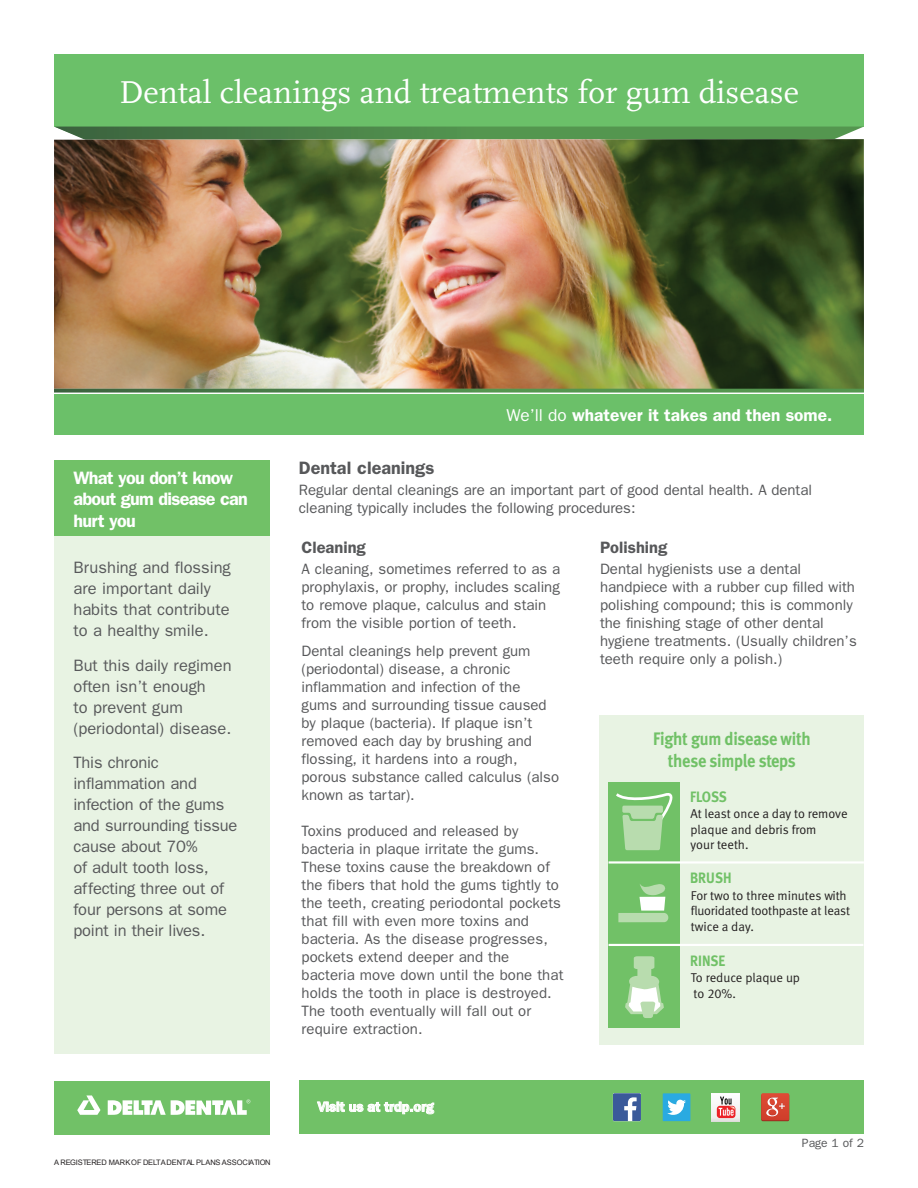
<style>
.page{position:relative;width:918px;height:1188px;background:#fff}
.page>*{position:absolute;margin:0;border:0;box-sizing:border-box;transform-origin:0 0}
.t1{font:33px "Scala";color:#fff}
.t2{font:600 18px/21.6px "Franklin Gothic";letter-spacing:-.04em;color:#fff}
.t3{font:18px/21px "Meta Bold LF";letter-spacing:-.015em;color:#71c167;text-align:center;scale:.91 1}
.t4{font:600 18px "Franklin Gothic";color:#57585a}
.t5{font:600 17.25px "Franklin Gothic";color:#fff}
.t6{font:16.5px/21px "Franklin Gothic";color:#57585a}
.t7{font:600 16.5px "Franklin Gothic";color:#57585a}
.t8{font:15px/18px "Franklin Gothic";color:#57585a}
.t9{font:15px "Meta Bold LF";color:#71c167;scale:.91 1}
.t10{font:600 13.5px "Franklin Gothic IT Cby BT";color:#fff}
.t11{font:12.75px/15.3px "Meta Normal LF";color:#231f20}
.t12{font:12px "Franklin Gothic";color:#57585a}
.t13{font:7.5px "Arial";color:#231f20}
.s1{font-weight:400}
</style>
<div class="page">
<div style="left:54px;top:54px;width:810px;height:73px;background:#6bc069"></div>
<svg style="left:55px;top:127px;width:808px;height:12px;background:#538c51"></svg>
<div style="left:54px;top:394px;width:810px;height:41px;background:#6bc069"></div>
<div style="left:54px;top:535px;width:216px;height:519px;background:#e8f3e3"></div>
<div style="left:54px;top:460px;width:216px;height:76px;background:#71c167"></div>
<img style="left:54px;top:139px;width:810px;height:250px">
<svg style="left:54px;top:389px;width:810px;height:4px;background:#61955e"></svg>
<div style="left:599px;top:715px;width:264px;height:330px;background:#e8f3e3"></div>
<div style="left:609px;top:782px;width:71px;height:81px;background:#71c167"></div>
<div style="left:609px;top:863px;width:71px;height:82px;background:#71c167"></div>
<div style="left:609px;top:946px;width:71px;height:82px;background:#71c167"></div>
<hr style="left:609px;top:944px;width:254px;height:2px;background:#fff">
<hr style="left:609px;top:861px;width:255px;height:3px;background:#fff">
<svg style="left:618px;top:884px;width:50px;height:38px"></svg>
<svg style="left:625px;top:956px;width:39px;height:62px"></svg>
<svg style="left:616px;top:793px;width:57px;height:57px"></svg>
<div style="left:300px;top:1081px;width:564px;height:53px;background:#71c167"></div>
<svg style="left:317px;top:1101px;width:118px;height:14px"></svg>
<svg style="left:613px;top:1093px;width:28px;height:28px"></svg>
<svg style="left:663px;top:1093px;width:28px;height:28px"></svg>
<svg style="left:712px;top:1093px;width:28px;height:28px"></svg>
<svg style="left:761px;top:1094px;width:28px;height:27px"></svg>
<svg style="left:761px;top:1093px;width:28px;height:27px"></svg>
<div style="left:54px;top:1081px;width:216px;height:53px;background:#71c167"></div>
<svg style="left:77px;top:1095px;width:24px;height:20px"></svg>
<svg style="left:108px;top:1099px;width:142px;height:16px"></svg>
<p class="t1" style="left:119px;top:74px;width:681px">Dental cleanings and treatments for gum disease</p>
<p class="t2" style="left:74px;top:466px;width:176px">What you don’t know about gum disease can hurt you</p>
<p class="t6" style="left:74px;top:557px;width:159px">Brushing and flossing are important daily habits that contribute to a healthy smile.</p>
<p class="t6" style="left:74px;top:654px;width:160px">But this daily regimen often isn’t enough<br>to prevent gum (periodontal) disease.</p>
<p class="t6" style="left:74px;top:752px;width:165px">This chronic inflammation and infection of the gums and surrounding tissue cause about 70%<br>of adult tooth loss, affecting three out of four persons at some point in their lives.</p>
<p class="t13" style="left:54px;top:1158px;width:218px">A REGISTERED MARK OF DELTA DENTAL PLANS ASSOCIATION</p>
<p class="t5" style="left:507px;top:405px;width:327px"><span class="s1">We’ll do</span> whatever it takes and then some.</p>
<p class="t4" style="left:299px;top:458px;width:137px">Dental cleanings</p>
<p class="t8" style="left:299px;top:481px;width:515px">Regular dental cleanings are an important part of good dental health. A dental cleaning typically includes the following procedures:</p>
<p class="t7" style="left:302px;top:538px;width:66px">Cleaning</p>
<p class="t8" style="left:302px;top:560px;width:260px">A cleaning, sometimes referred to as a prophylaxis, or prophy, includes scaling to remove plaque, calculus and stain from the visible portion of teeth.</p>
<p class="t8" style="left:302px;top:642px;width:259px">Dental cleanings help prevent gum (periodontal) disease, a chronic inflammation and infection of the gums and surrounding tissue caused by plaque (bacteria). If plaque isn’t removed each day by brushing and flossing, it hardens into a rough, porous substance called calculus (also known as tartar).</p>
<p class="t8" style="left:302px;top:822px;width:263px">Toxins produced and released by bacteria in plaque irritate the gums.<br>These toxins cause the breakdown of the fibers that hold the gums tightly to the teeth, creating periodontal pockets that fill with even more toxins and bacteria. As the disease progresses, pockets extend deeper and the bacteria move down until the bone that holds the tooth in place is destroyed.<br>The tooth eventually will fall out or require extraction.</p>
<p class="t10" style="left:318px;top:1098px;width:118px">Visit us at trdp.org</p>
<p class="t7" style="left:600px;top:538px;width:69px">Polishing</p>
<p class="t8" style="left:600px;top:560px;width:258px">Dental hygienists use a dental handpiece with a rubber cup filled with polishing compound; this is commonly the finishing stage of other dental hygiene treatments. (Usually children’s teeth require only a polish.)</p>
<p class="t3" style="left:653px;top:728px;width:175px">Fight gum disease with these simple steps</p>
<p class="t9" style="left:690px;top:787px;width:42px">FLOSS</p>
<p class="t11" style="left:691px;top:806px;width:159px">At least once a day to remove plaque and debris from<br>your teeth.</p>
<p class="t9" style="left:690px;top:869px;width:47px">BRUSH</p>
<p class="t11" style="left:691px;top:888px;width:161px">For two to three minutes with fluoridated toothpaste at least twice a day.</p>
<p class="t9" style="left:690px;top:951px;width:40px">RINSE</p>
<p class="t11" style="left:691px;top:970px;width:111px">To reduce plaque up to 20%.</p>
<p class="t12" style="left:802px;top:1136px;width:64px">Page 1 of 2</p>
</div>
